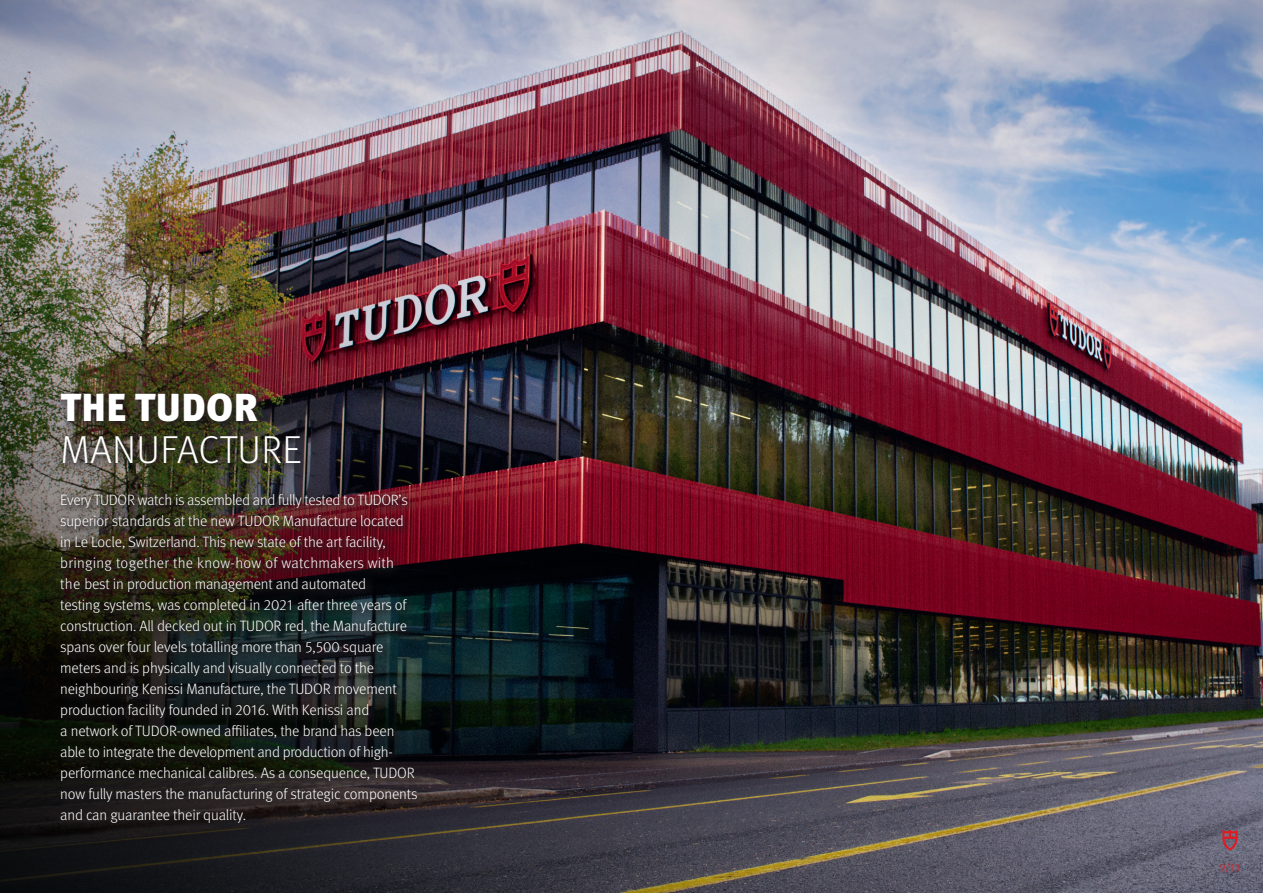
<style>
.page{position:relative;width:1263px;height:893px;background:#fff}
.page>*{position:absolute;margin:0;border:0;box-sizing:border-box;transform-origin:0 0}
.t1{font:300 39px "Meta Pro";letter-spacing:.01em;color:#fff}
.t2{font:900 39px "Meta Pro";letter-spacing:.01em;color:#fff}
.t3{font:300 15px/21px "Meta Pro";letter-spacing:-.01em;color:#fff}
.t4{font:300 10.5px "Meta Pro";color:#e21a21}
</style>
<div class="page">
<img style="left:0;top:0;width:1263px;height:893px">
<img style="left:55px;top:387px;width:374px;height:447px">
<svg style="left:1222px;top:829px;width:15px;height:21px"></svg>
<h1 class="t2" style="left:60px;top:376px;width:199px">THE TUDOR</h1>
<h1 class="t1" style="left:60px;top:421px;width:243px">MANUFACTURE</h1>
<p class="t3" style="left:60px;top:488px;width:359px">Every TUDOR watch is assembled and fully tested to TUDOR’s superior standards at the new TUDOR Manufacture located in Le Locle, Switzerland. This new state of the art facility, bringing together the know-how of watchmakers with the best in production management and automated<br>testing systems, was completed in 2021 after three years of construction. All decked out in TUDOR red, the Manufacture spans over four levels totalling more than 5,500 square meters and is physically and visually connected to the neighbouring Kenissi Manufacture, the TUDOR movement production facility founded in 2016. With Kenissi and<br>a network of TUDOR-owned affiliates, the brand has been able to integrate the development and production of high&shy;performance mechanical calibres. As a consequence, TUDOR now fully masters the manufacturing of strategic components and can guarantee their quality.</p>
<p class="t4" style="left:1220px;top:860px;width:22px">9/13</p>
</div>
